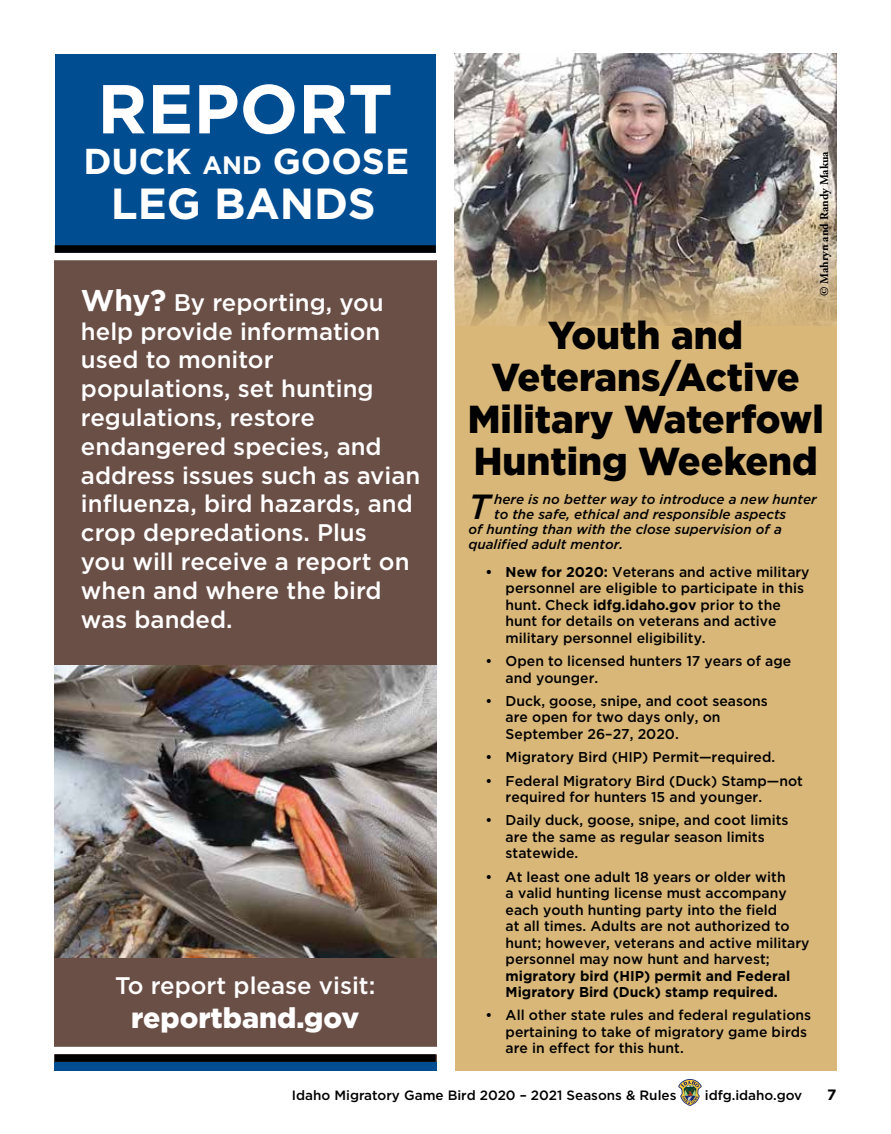
<style>
.page{position:relative;width:891px;height:1134px;background:#fff}
.page>*{position:absolute;margin:0;border:0;box-sizing:border-box;transform-origin:0 0}
.t1{font:700 69px "Gotham";color:#fff}
.t2{font:700 43.5px "Gotham";color:#fff}
.t3{font:900 39px/42px "Gotham";color:#000;text-align:center}
.t4{font:700 36px "Gotham";color:#fff}
.t5{font:italic 500 34.95px "Gotham";color:#000}
.t6{font:900 28.5px "Gotham";color:#fff}
.t7{font:500 24px/28.8px "Gotham";color:#fff}
.t8{font:700 15px "Gotham";color:#000}
.t9{font:500 14.25px/16.5px "Gotham";color:#000}
.t10{font:700 14.25px/16.5px "Gotham";color:#000}
.t11{font:italic 500 13.5px "Gotham";color:#000}
.t12{font:500 13.5px "Gotham";color:#000}
.t13{font:700 12px "Adobe Garamond Pro";color:#000}
.s1{font-size:25.2px}
.s2{font-weight:700;font-size:30px}
.s3{font-weight:700}
</style>
<div class="page">
<svg style="left:678px;top:1079px;width:24px;height:27px"></svg>
<div style="left:55px;top:54px;width:381px;height:206px;background:#004d92"></div>
<div style="left:54px;top:1062px;width:382px;height:9px;background:#004d92"></div>
<div style="left:54px;top:260px;width:382px;height:802px;background:#6a4f47"></div>
<img style="left:54px;top:666px;width:382px;height:291px">
<div style="left:54px;top:253px;width:382px;height:7px;background:#fff"></div>
<div style="left:50px;top:1047px;width:390px;height:7px;background:#fff"></div>
<div style="left:55px;top:245px;width:381px;height:8px;background:#000"></div>
<div style="left:55px;top:1054px;width:381px;height:8px;background:#000"></div>
<div style="left:455px;top:54px;width:382px;height:1017px;background:#d9b779"></div>
<img style="left:454px;top:54px;width:383px;height:272px">
<div style="left:811px;top:142px;width:28px;height:163px;background:#fff;opacity:.75"></div>
<h1 class="t1" style="left:97px;top:63px;width:297px">REPORT</h1>
<h3 class="t4" style="left:83px;top:138px;width:327px">DUCK <span class="s1">and</span> GOOSE</h3>
<h2 class="t2" style="left:111px;top:175px;width:266px">LEG BANDS</h2>
<p class="t7" style="left:81px;top:288px;width:341px"><span class="s2">Why?</span> By reporting, you help provide information used to monitor populations, set hunting regulations, restore endangered species, and address issues such as avian influenza, bird hazards, and crop depredations. Plus<br>you will receive a report on when and where the bird was banded.</p>
<h3 class="t7" style="left:115px;top:971px;width:262px">To report please visit:</h3>
<h3 class="t6" style="left:131px;top:999px;width:229px">reportband.gov</h3>
<p class="t13" style="left:817px;top:296px;width:147px;rotate:-90deg">© Mahryn and Randy Makua</p>
<h3 class="t3" style="left:468px;top:314px;width:357px">Youth and<br>Veterans/Active<br>Military Waterfowl<br>Hunting Weekend</h3>
<h3 class="t5" style="left:468px;top:484px;width:23px">T</h3>
<p class="t11" style="left:494px;top:491px;width:324px">here is no better way to introduce a new hunter</p>
<p class="t11" style="left:494px;top:506px;width:294px">to the safe, ethical and responsible aspects</p>
<p class="t11" style="left:468px;top:521px;width:315px">of hunting than with the close supervision of a</p>
<p class="t11" style="left:468px;top:536px;width:156px">qualified adult mentor.</p>
<p class="t9" style="left:506px;top:564px;width:305px;text-indent:-20px"><span class="s3">• New for 2020:</span> Veterans and active military personnel are eligible to participate in this hunt. Check <span class="s3">idfg.idaho.gov</span> prior to the hunt for details on veterans and active military personnel eligibility.</p>
<p class="t9" style="left:506px;top:653px;width:287px;text-indent:-20px">• Open to licensed hunters 17 years of age and younger.</p>
<p class="t9" style="left:506px;top:693px;width:264px;text-indent:-20px">• Duck, goose, snipe, and coot seasons are open for two days only, on<br>September 26–27, 2020.</p>
<p class="t9" style="left:485px;top:749px;width:291px">• Migratory Bird (HIP) Permit—required.</p>
<p class="t9" style="left:506px;top:772px;width:299px;text-indent:-20px">• Federal Migratory Bird (Duck) Stamp—not required for hunters 15 and younger.</p>
<p class="t9" style="left:506px;top:812px;width:284px;text-indent:-20px">• Daily duck, goose, snipe, and coot limits are the same as regular season limits statewide.</p>
<p class="t9" style="left:506px;top:868px;width:305px;text-indent:-20px">• At least one adult 18 years or older with<br>a valid hunting license must accompany each youth hunting party into the field<br>at all times. Adults are not authorized to hunt; however, veterans and active military personnel may now hunt and harvest;</p>
<p class="t10" style="left:506px;top:967px;width:286px">migratory bird (HIP) permit and Federal<br>Migratory Bird (Duck) stamp required.</p>
<p class="t9" style="left:506px;top:1007px;width:307px;text-indent:-20px">• All other state rules and federal regulations pertaining to take of migratory game birds are in effect for this hunt.</p>
<p class="t12" style="left:292px;top:1087px;width:386px">Idaho Migratory Game Bird 2020 – 2021 Seasons &amp; Rules</p>
<p class="t12" style="left:705px;top:1087px;width:99px">idfg.idaho.gov</p>
<p class="t8" style="left:827px;top:1085px;width:11px">7</p>
</div>
